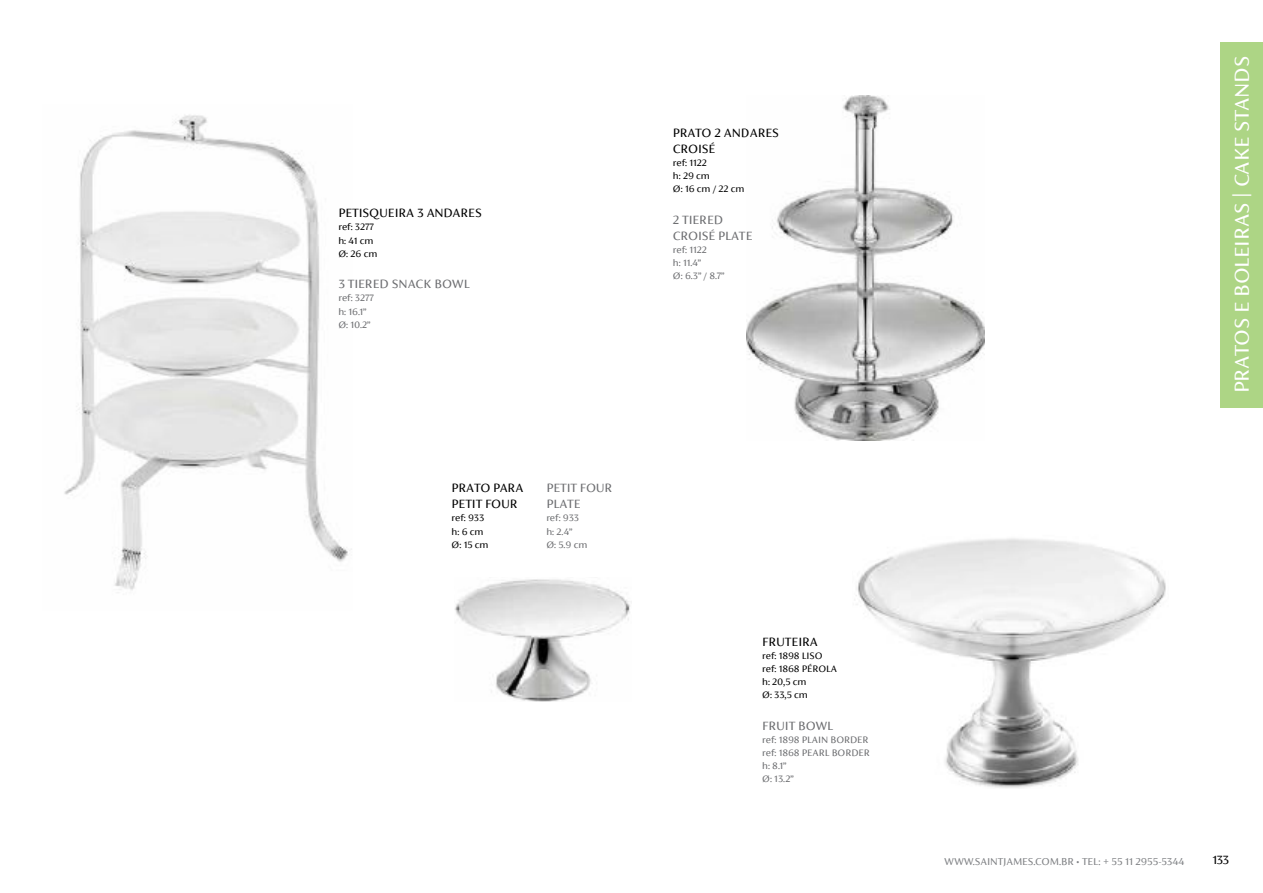
<style>
.page{position:relative;width:1263px;height:893px;background:#fff}
.page>*{position:absolute;margin:0;border:0;box-sizing:border-box;transform-origin:0 0}
.t1{font:22.5px "FS Siena";color:#fff}
.t2{font:13.5px/16.2px "FS Siena";color:#000}
.t3{font:13.5px/16.2px "FS Siena";color:#6d6e71}
.t4{font:11.25px "FS Siena";color:#808285}
.t5{font:10.5px/13px "FS Siena";color:#6d6e71}
.t6{font:10.5px/13px "FS Siena";color:#000}
.s1{font-size:7.5px}
</style>
<div class="page">
<img style="left:455px;top:579px;width:175px;height:122px">
<img style="left:856px;top:538px;width:310px;height:250px">
<img style="left:747px;top:96px;width:237px;height:344px">
<img style="left:64px;top:115px;width:288px;height:475px">
<div style="left:1220px;top:43px;width:43px;height:365px;background:#add585"></div>
<p class="t2" style="left:338px;top:205px;width:145px">PETISQUEIRA 3 ANDARES</p>
<p class="t6" style="left:338px;top:221px;width:40px">ref: 3277 h: 41 cm<br>Ø: 26 cm</p>
<p class="t3" style="left:338px;top:276px;width:133px">3 TIERED SNACK BOWL</p>
<p class="t5" style="left:338px;top:292px;width:37px">ref: 3277 h: 16.1”<br>Ø: 10.2”</p>
<p class="t2" style="left:673px;top:125px;width:107px">PRATO 2 ANDARES<br>CROISÉ</p>
<p class="t6" style="left:673px;top:156px;width:73px">ref: 1122<br>h: 29 cm<br>Ø: 16 cm / 22 cm</p>
<p class="t3" style="left:673px;top:212px;width:81px">2 TIERED<br>CROISÉ PLATE</p>
<p class="t5" style="left:673px;top:243px;width:53px">ref: 1122<br>h: 11.4”<br>Ø: 6.3” / 8.7”</p>
<p class="t2" style="left:452px;top:480px;width:73px">PRATO PARA<br>PETIT FOUR</p>
<p class="t6" style="left:452px;top:512px;width:38px">ref: 933 h: 6 cm<br>Ø: 15 cm</p>
<p class="t3" style="left:546px;top:480px;width:67px">PETIT FOUR<br>PLATE</p>
<p class="t5" style="left:546px;top:512px;width:42px">ref: 933 h: 2.4”<br>Ø: 5.9 cm</p>
<p class="t2" style="left:762px;top:634px;width:57px">FRUTEIRA</p>
<p class="t6" style="left:762px;top:649px;width:76px">ref: 1898 LISO ref: 1868 PÉROLA h: 20,5 cm<br>Ø: 33,5 cm</p>
<p class="t3" style="left:762px;top:718px;width:72px">FRUIT BOWL</p>
<p class="t5" style="left:762px;top:733px;width:109px">ref: 1898 PLAIN BORDER ref: 1868 PEARL BORDER h: 8.1”<br>Ø: 13.2”</p>
<h1 class="t1" style="left:1230px;top:393px;width:339px;rotate:-90deg">PRATOS E BOLEIRAS | CAKE STANDS</h1>
<p class="t4" style="left:944px;top:856px;width:241px">WWW.SAINTJAMES.COM.BR <span class="s1">•</span> TEL: + 55 11 2955-5344</p>
<p class="t2" style="left:1212px;top:852px;width:18px">133</p>
</div>
